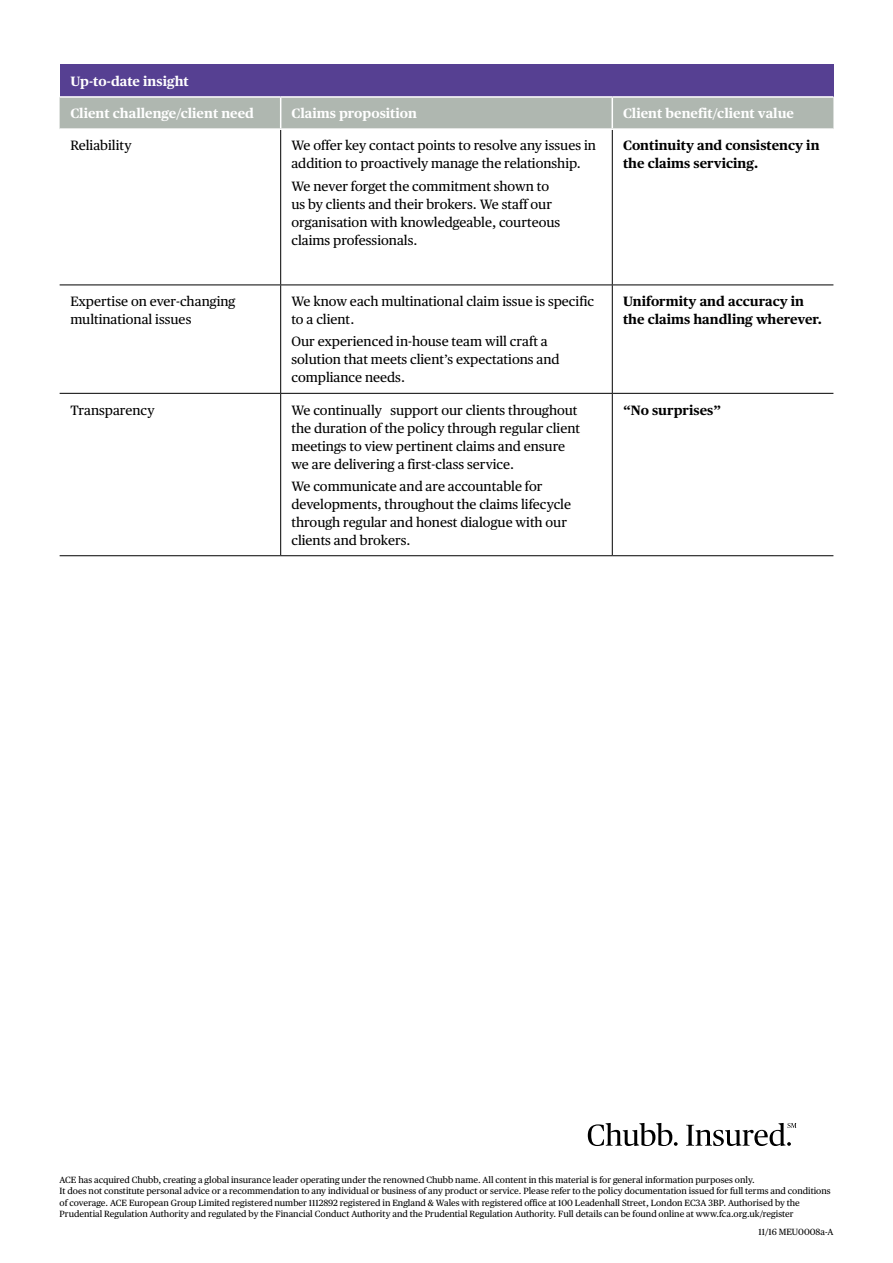
<style>
.page{position:relative;width:893px;height:1263px;background:#fff}
.page>*{position:absolute;margin:0;border:0;box-sizing:border-box;transform-origin:0 0}
.t1{font:13.5px/18px "Chubb Publico Text";color:#000}
.t2{font:700 13.5px/18px "Chubb Publico Text";color:#000}
.t3{font:700 13.5px "Chubb Publico Text";color:#fff}
.t4{font:9px/11.2px "Chubb Publico Text";color:#000}
</style>
<div class="page">
<div style="left:60px;top:65px;width:773px;height:32px;background:#564092"></div>
<div style="left:60px;top:98px;width:773px;height:30px;background:#afb7b0"></div>
<svg style="left:60px;top:130px;width:773px;height:425px"></svg>
<hr style="left:280px;top:130px;width:1px;height:155px;background:#000">
<hr style="left:612px;top:130px;width:1px;height:155px;background:#000">
<hr style="left:60px;top:285px;width:221px;height:1px;background:#000">
<hr style="left:281px;top:285px;width:331px;height:1px;background:#000">
<hr style="left:280px;top:285px;width:1px;height:108px;background:#000">
<hr style="left:612px;top:285px;width:221px;height:1px;background:#000">
<hr style="left:612px;top:285px;width:1px;height:108px;background:#000">
<hr style="left:60px;top:393px;width:221px;height:1px;background:#000">
<hr style="left:281px;top:393px;width:331px;height:1px;background:#000">
<hr style="left:280px;top:394px;width:1px;height:161px;background:#000">
<hr style="left:612px;top:393px;width:221px;height:1px;background:#000">
<hr style="left:612px;top:394px;width:1px;height:161px;background:#000">
<hr style="left:60px;top:555px;width:221px;height:1px;background:#000">
<hr style="left:281px;top:555px;width:331px;height:1px;background:#000">
<hr style="left:612px;top:555px;width:221px;height:1px;background:#000">
<hr style="left:60px;top:96px;width:221px;height:2px;background:#fff">
<hr style="left:281px;top:96px;width:331px;height:2px;background:#fff">
<hr style="left:280px;top:98px;width:1px;height:30px;background:#fff">
<hr style="left:612px;top:96px;width:221px;height:2px;background:#fff">
<hr style="left:611px;top:98px;width:2px;height:30px;background:#fff">
<svg style="left:588px;top:1123px;width:90px;height:23px"></svg>
<svg style="left:686px;top:1123px;width:110px;height:23px"></svg>
<p class="t3" style="left:70px;top:71px;width:120px">Up-to-date insight</p>
<p class="t3" style="left:70px;top:103px;width:185px">Client challenge/client need</p>
<p class="t3" style="left:291px;top:103px;width:127px">Claims proposition</p>
<p class="t3" style="left:623px;top:103px;width:172px">Client benefit/client value</p>
<p class="t1" style="left:70px;top:136px;width:63px">Reliability</p>
<p class="t1" style="left:291px;top:136px;width:306px">We offer key contact points to resolve any issues in addition to proactively manage the relationship.</p>
<p class="t1" style="left:291px;top:176px;width:270px">We never forget the commitment shown to us by clients and their brokers. We staff our organisation with knowledgeable, courteous claims professionals.</p>
<p class="t2" style="left:623px;top:136px;width:198px">Continuity and consistency in the claims servicing.</p>
<p class="t1" style="left:70px;top:292px;width:167px">Expertise on ever-changing multinational issues</p>
<p class="t1" style="left:291px;top:292px;width:304px">We know each multinational claim issue is specific to a client.</p>
<p class="t1" style="left:291px;top:332px;width:270px">Our experienced in-house team will craft a solution that meets client’s expectations and compliance needs.</p>
<p class="t1" style="left:70px;top:400px;width:86px">Transparency</p>
<p class="t1" style="left:291px;top:400px;width:290px">We continually support our clients throughout the duration of the policy through regular client meetings to view pertinent claims and ensure we are delivering a first-class service.</p>
<p class="t1" style="left:291px;top:476px;width:281px">We communicate and are accountable for developments, throughout the claims lifecycle through regular and honest dialogue with our clients and brokers.</p>
<p class="t2" style="left:623px;top:291px;width:200px">Uniformity and accuracy in the claims handling wherever.</p>
<p class="t2" style="left:623px;top:400px;width:100px">“No surprises”</p>
<p class="t4" style="left:60px;top:1174px;width:773px">ACE has acquired Chubb, creating a global insurance leader operating under the renowned Chubb name. All content in this material is for general information purposes only.<br>It does not constitute personal advice or a recommendation to any individual or business of any product or service. Please refer to the policy documentation issued for full terms and conditions of coverage. ACE European Group Limited registered number 1112892 registered in England &amp; Wales with registered office at 100 Leadenhall Street, London EC3A 3BP. Authorised by the Prudential Regulation Authority and regulated by the Financial Conduct Authority and the Prudential Regulation Authority. Full details can be found online at www.fca.org.uk/register</p>
<p class="t4" style="left:759px;top:1225px;width:76px">11/16 MEU0008a-A</p>
</div>
